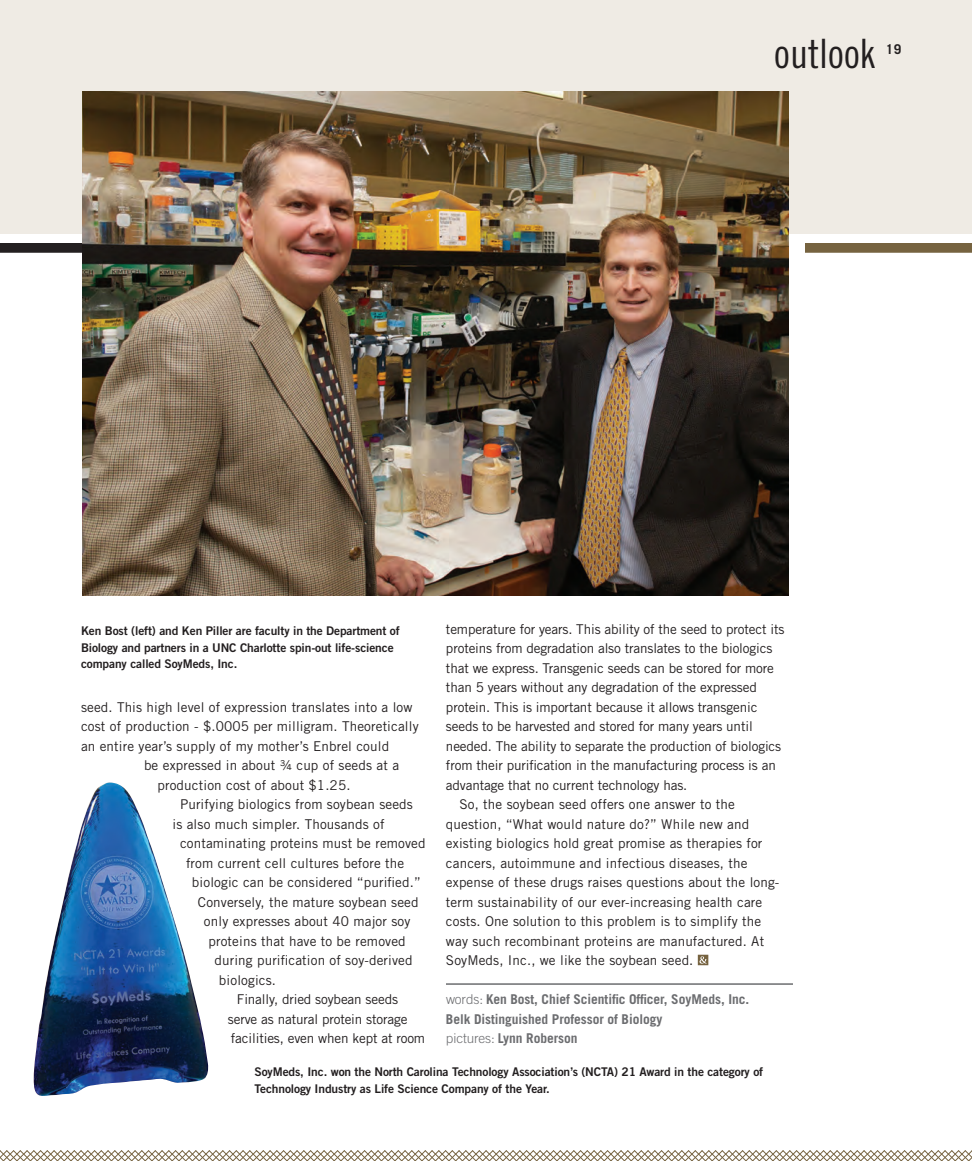
<style>
.page{position:relative;width:972px;height:1161px;background:#fff}
.page>*{position:absolute;margin:0;border:0;box-sizing:border-box;transform-origin:0 0}
.Section_Continuing{font:40.5px "Trade Gothic Cond Eighteen";color:#231f20}
.Body{font:13.5px/19.5px "Trade Gothic";letter-spacing:.01em;color:#231f20}
.Body-2{font:13.5px/19.5px "Trade Gothic";letter-spacing:-.01em;color:#231f20}
.Byline_Info{font:700 13.5px/19.5px "Trade Gothic";letter-spacing:-.005em;color:#6c6d70}
.t1{font:700 13.5px "Trade Gothic";color:#231f20}
.Body-3{font:12px/16.5px "Trade Gothic Bold Two";letter-spacing:-.01em;color:#231f20}
.s1{font-weight:300}
</style>
<div class="page">
<div style="left:0;top:0;width:972px;height:234px;background:#efebe4"></div>
<hr style="left:446px;top:983px;width:347px;height:2px;background:#6c6d70">
<svg style="left:698px;top:955px;width:10px;height:10px"></svg>
<div style="left:0;top:243px;width:756px;height:10px;background:#231f20"></div>
<div style="left:805px;top:243px;width:167px;height:10px;background:#766340"></div>
<img style="left:83px;top:92px;width:705px;height:504px">
<img style="left:34px;top:782px;width:175px;height:314px">
<svg style="left:0;top:1150px;width:972px;height:11px"></svg>
<p class="Section_Continuing" style="left:774px;top:30px;width:103px">outlook</p>
<p class="t1" style="left:886px;top:41px;width:17px">19</p>
<p class="Body-2" style="left:446px;top:619px;width:340px">temperature for years. This ability of the seed to protect its proteins from degradation also translates to the biologics that we express. Transgenic seeds can be stored for more than 5 years without any degradation of the expressed protein. This is important because it allows transgenic seeds to be harvested and stored for many years until needed. The ability to separate the production of biologics from their purification in the manufacturing process is an advantage that no current technology has.</p>
<p class="Body" style="left:446px;top:794px;width:335px;text-indent:14px">So, the soybean seed offers one answer to the question, “What would nature do?” While new and existing biologics hold great promise as therapies for cancers, autoimmune and infectious diseases, the expense of these drugs raises questions about the long&shy;term sustainability of our ever-increasing health care costs. One solution to this problem is to simplify the way such recombinant proteins are manufactured. At SoyMeds, Inc., we like the soybean seed.</p>
<p class="Byline_Info" style="left:446px;top:989px;width:305px"><span class="s1">words:</span> Ken Bost, Chief Scientific Officer, SoyMeds, Inc.<br>Belk Distinguished Professor of Biology<br><span class="s1">pictures:</span> Lynn Roberson</p>
<p class="Body-3" style="left:255px;top:1063px;width:510px">SoyMeds, Inc. won the North Carolina Technology Association’s (NCTA) 21 Award in the category of<br>Technology Industry as Life Science Company of the Year.</p>
<p class="Body-3" style="left:81px;top:622px;width:320px">Ken Bost (left) and Ken Piller are faculty in the Department of<br>Biology and partners in a UNC Charlotte spin-out life-science company called SoyMeds, Inc.</p>
<p class="Body" style="left:81px;top:697px;width:333px">seed. This high level of expression translates into a low</p>
<p class="Body" style="left:81px;top:717px;width:339px">cost of production - $.0005 per milligram. Theoretically</p>
<p class="Body" style="left:81px;top:736px;width:310px">an entire year’s supply of my mother’s Enbrel could</p>
<p class="Body" style="left:144px;top:756px;width:257px">be expressed in about ¾ cup of seeds at a</p>
<p class="Body" style="left:158px;top:775px;width:195px">production cost of about $1.25.</p>
<p class="Body" style="left:180px;top:795px;width:234px">Purifying biologics from soybean seeds</p>
<p class="Body" style="left:173px;top:814px;width:214px">is also much simpler. Thousands of</p>
<p class="Body" style="left:180px;top:833px;width:247px">contaminating proteins must be removed</p>
<p class="Body" style="left:186px;top:853px;width:220px">from current cell cultures before the</p>
<p class="Body" style="left:192px;top:872px;width:230px">biologic can be considered “purified.”</p>
<p class="Body" style="left:198px;top:892px;width:222px">Conversely, the mature soybean seed</p>
<p class="Body" style="left:204px;top:911px;width:208px">only expresses about 40 major soy</p>
<p class="Body" style="left:208px;top:931px;width:199px">proteins that have to be removed</p>
<p class="Body" style="left:214px;top:950px;width:200px">during purification of soy-derived</p>
<p class="Body" style="left:219px;top:970px;width:59px">biologics.</p>
<p class="Body-2" style="left:228px;top:989px;width:199px;text-indent:9px">Finally, dried soybean seeds serve as natural protein storage facilities, even when kept at room</p>
</div>
